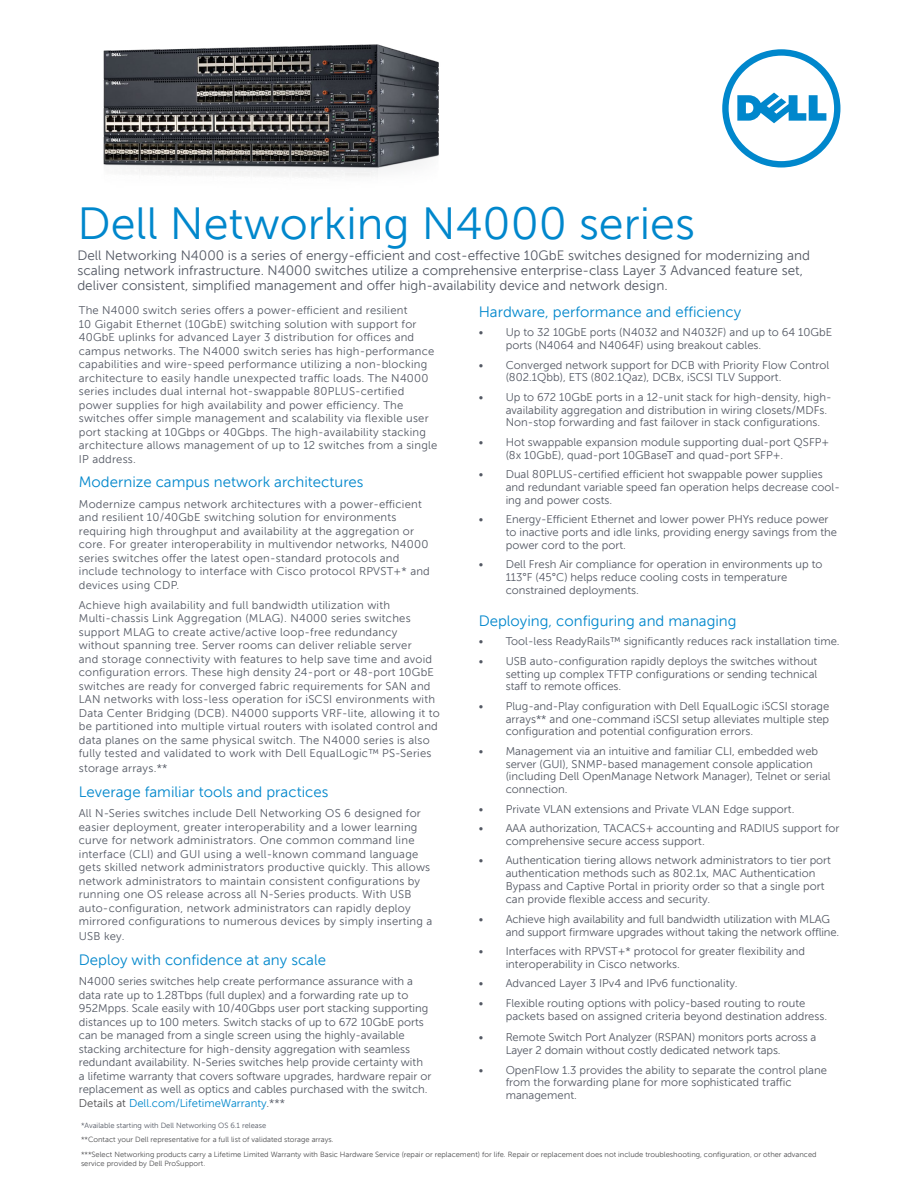
<style>
.page{position:relative;width:918px;height:1188px;background:#fff}
.page>*{position:absolute;margin:0;border:0;box-sizing:border-box;transform-origin:0 0}
.t1{font:45px "Museo Sans For Dell";color:#0087cc}
.t2{font:15px "Museo Sans For Dell";color:#0087cc}
.t3{font:13.5px/15px "Museo Sans For Dell";color:#535863}
.t4{font:11.25px/12.8px "Museo Sans For Dell";color:#535863}
.t5{font:11.25px/13.5px "Museo Sans For Dell";letter-spacing:.02em;color:#535863}
.t6{font:7.5px/14.2px "Museo Sans For Dell";color:#4d4d4f}
.t7{font:7.5px "Museo Sans For Dell";color:#535863}
.s1{color:#4d4d4f}
.s2{color:#0087cc}
</style>
<div class="page">
<img style="left:103px;top:44px;width:336px;height:132px">
<svg style="left:722px;top:49px;width:118px;height:119px"></svg>
<h1 class="t1" style="left:77px;top:199px;width:619px">Dell Networking N4000 series</h1>
<p class="t3" style="left:77px;top:248px;width:734px">Dell Networking N4000 is a series of energy-efficient and cost-effective 10GbE switches designed for modernizing and scaling network infrastructure. N4000 switches utilize a comprehensive enterprise-class Layer 3 Advanced feature set, deliver consistent, simplified management and offer high-availability device and network design.</p>
<p class="t5" style="left:79px;top:304px;width:360px">The N4000 switch series offers a power-efficient and resilient<br>10 Gigabit Ethernet (10GbE) switching solution with support for 40GbE uplinks for advanced Layer 3 distribution for offices and campus networks. The N4000 switch series has high-performance capabilities and wire-speed performance utilizing a non-blocking architecture to easily handle unexpected traffic loads. The N4000 series includes dual internal hot-swappable 80PLUS-certified power supplies for high availability and power efficiency. The switches offer simple management and scalability via flexible user port stacking at 10Gbps or 40Gbps. The high-availability stacking architecture allows management of up to 12 switches from a single IP address.</p>
<h2 class="t2" style="left:79px;top:474px;width:286px">Modernize campus network architectures</h2>
<p class="t5" style="left:79px;top:497px;width:353px">Modernize campus network architectures with a power-efficient and resilient 10/40GbE switching solution for environments requiring high throughput and availability at the aggregation or core. For greater interoperability in multivendor networks, N4000 series switches offer the latest open-standard protocols and include technology to interface with Cisco protocol RPVST+* and devices using CDP.</p>
<p class="t5" style="left:79px;top:598px;width:362px">Achieve high availability and full bandwidth utilization with Multi-chassis Link Aggregation (MLAG). N4000 series switches support MLAG to create active/active loop-free redundancy without spanning tree. Server rooms can deliver reliable server<br>and storage connectivity with features to help save time and avoid configuration errors. These high density 24-port or 48-port 10GbE switches are ready for converged fabric requirements for SAN and LAN networks with loss-less operation for iSCSI environments with Data Center Bridging (DCB). N4000 supports VRF-lite, allowing it to be partitioned into multiple virtual routers with isolated control and data planes on the same physical switch. The N4000 series is also fully tested and validated to work with Dell EqualLogic™ PS-Series</p>
<p class="t5" style="left:79px;top:762px;width:90px">storage arrays.**</p>
<h2 class="t2" style="left:79px;top:784px;width:251px">Leverage familiar tools and practices</h2>
<p class="t5" style="left:79px;top:807px;width:355px">All N-Series switches include Dell Networking OS 6 designed for easier deployment, greater interoperability and a lower learning curve for network administrators. One common command line interface (CLI) and GUI using a well-known command language gets skilled network administrators productive quickly. This allows network administrators to maintain consistent configurations by running one OS release across all N-Series products. With USB auto-configuration, network administrators can rapidly deploy mirrored configurations to numerous devices by simply inserting a</p>
<p class="t4" style="left:79px;top:930px;width:47px">USB key.</p>
<h2 class="t2" style="left:79px;top:952px;width:249px">Deploy with confidence at any scale</h2>
<p class="t4" style="left:79px;top:975px;width:354px;line-height:13.5px">N4000 series switches help create performance assurance with a data rate up to 1.28Tbps (full duplex) and a forwarding rate up to 952Mpps. Scale easily with 10/40Gbps user port stacking supporting distances up to 100 meters. Switch stacks of up to 672 10GbE ports can be managed from a single screen using the highly-available stacking architecture for high-density aggregation with seamless redundant availability. N-Series switches help provide certainty with a lifetime warranty that covers software upgrades, hardware repair or replacement as well as optics and cables purchased with the switch.<br><span class="s1">Details at</span> <span class="s2">Dell.com/LifetimeWarranty</span>.***</p>
<h2 class="t2" style="left:479px;top:304px;width:264px">Hardware, performance and efficiency</h2>
<p class="t4" style="left:506px;top:326px;width:328px;text-indent:-27px">• Up to 32 10GbE ports (N4032 and N4032F) and up to 64 10GbE ports (N4064 and N4064F) using breakout cables.</p>
<p class="t4" style="left:506px;top:358px;width:325px;text-indent:-27px">• Converged network support for DCB with Priority Flow Control (802.1Qbb), ETS (802.1Qaz), DCBx, iSCSI TLV Support.</p>
<p class="t4" style="left:506px;top:391px;width:327px;text-indent:-27px">• Up to 672 10GbE ports in a 12-unit stack for high-density, high&shy;availability aggregation and distribution in wiring closets/MDFs.<br>Non-stop forwarding and fast failover in stack configurations.</p>
<p class="t4" style="left:506px;top:436px;width:325px;text-indent:-27px">• Hot swappable expansion module supporting dual-port QSFP+ (8x 10GbE), quad-port 10GBaseT and quad-port SFP+.</p>
<p class="t4" style="left:506px;top:468px;width:336px;text-indent:-27px">• Dual 80PLUS-certified efficient hot swappable power supplies and redundant variable speed fan operation helps decrease cool&shy;ing and power costs.</p>
<p class="t4" style="left:506px;top:513px;width:333px;text-indent:-27px">• Energy-Efficient Ethernet and lower power PHYs reduce power to inactive ports and idle links, providing energy savings from the power cord to the port.</p>
<p class="t4" style="left:506px;top:558px;width:318px;text-indent:-27px">• Dell Fresh Air compliance for operation in environments up to<br>113°F (45°C) helps reduce cooling costs in temperature constrained deployments.</p>
<h2 class="t2" style="left:479px;top:613px;width:259px">Deploying, configuring and managing</h2>
<p class="t4" style="left:479px;top:635px;width:363px">• Tool-less ReadyRails™ significantly reduces rack installation time.</p>
<p class="t4" style="left:506px;top:655px;width:313px;text-align:justify;text-indent:-27px">• USB auto-configuration rapidly deploys the switches without setting up complex TFTP configurations or sending technical staff to remote offices.</p>
<p class="t4" style="left:506px;top:700px;width:325px;text-align:justify;text-indent:-27px">• Plug-and-Play configuration with Dell EqualLogic iSCSI storage arrays** and one-command iSCSI setup alleviates multiple step configuration and potential configuration errors.</p>
<p class="t4" style="left:506px;top:745px;width:326px;text-indent:-27px">• Management via an intuitive and familiar CLI, embedded web server (GUI), SNMP-based management console application (including Dell OpenManage Network Manager), Telnet or serial connection.</p>
<p class="t4" style="left:479px;top:802px;width:317px">• Private VLAN extensions and Private VLAN Edge support.</p>
<p class="t4" style="left:506px;top:822px;width:335px;text-indent:-27px">• AAA authorization, TACACS+ accounting and RADIUS support for comprehensive secure access support.</p>
<p class="t4" style="left:506px;top:854px;width:327px;text-indent:-27px">• Authentication tiering allows network administrators to tier port authentication methods such as 802.1x, MAC Authentication Bypass and Captive Portal in priority order so that a single port can provide flexible access and security.</p>
<p class="t4" style="left:506px;top:913px;width:335px;text-indent:-27px">• Achieve high availability and full bandwidth utilization with MLAG and support firmware upgrades without taking the network offline.</p>
<p class="t4" style="left:506px;top:945px;width:301px;text-indent:-27px">• Interfaces with RPVST+* protocol for greater flexibility and interoperability in Cisco networks.</p>
<p class="t4" style="left:479px;top:977px;width:260px">• Advanced Layer 3 IPv4 and IPv6 functionality.</p>
<p class="t4" style="left:506px;top:996px;width:323px;line-height:13.5px;text-indent:-27px">• Flexible routing options with policy-based routing to route packets based on assigned criteria beyond destination address.</p>
<p class="t4" style="left:506px;top:1030px;width:312px;line-height:13.5px;text-indent:-27px">• Remote Switch Port Analyzer (RSPAN) monitors ports across a<br>Layer 2 domain without costly dedicated network taps.</p>
<p class="t4" style="left:506px;top:1063px;width:323px;text-indent:-27px">• OpenFlow 1.3 provides the ability to separate the control plane from the forwarding plane for more sophisticated traffic management.</p>
<p class="t7" style="left:81px;top:1121px;width:187px">*Available starting with Dell Networking OS 6.1 release</p>
<p class="t6" style="left:81px;top:1133px;width:737px">**Contact your Dell representative for a full list of validated storage arrays.<br>***Select Networking products carry a Lifetime Limited Warranty with Basic Hardware Service (repair or replacement) for life. Repair or replacement does not include troubleshooting, configuration, or other advanced</p>
<p class="t6" style="left:81px;top:1157px;width:126px">service provided by Dell ProSupport.</p>
</div>
